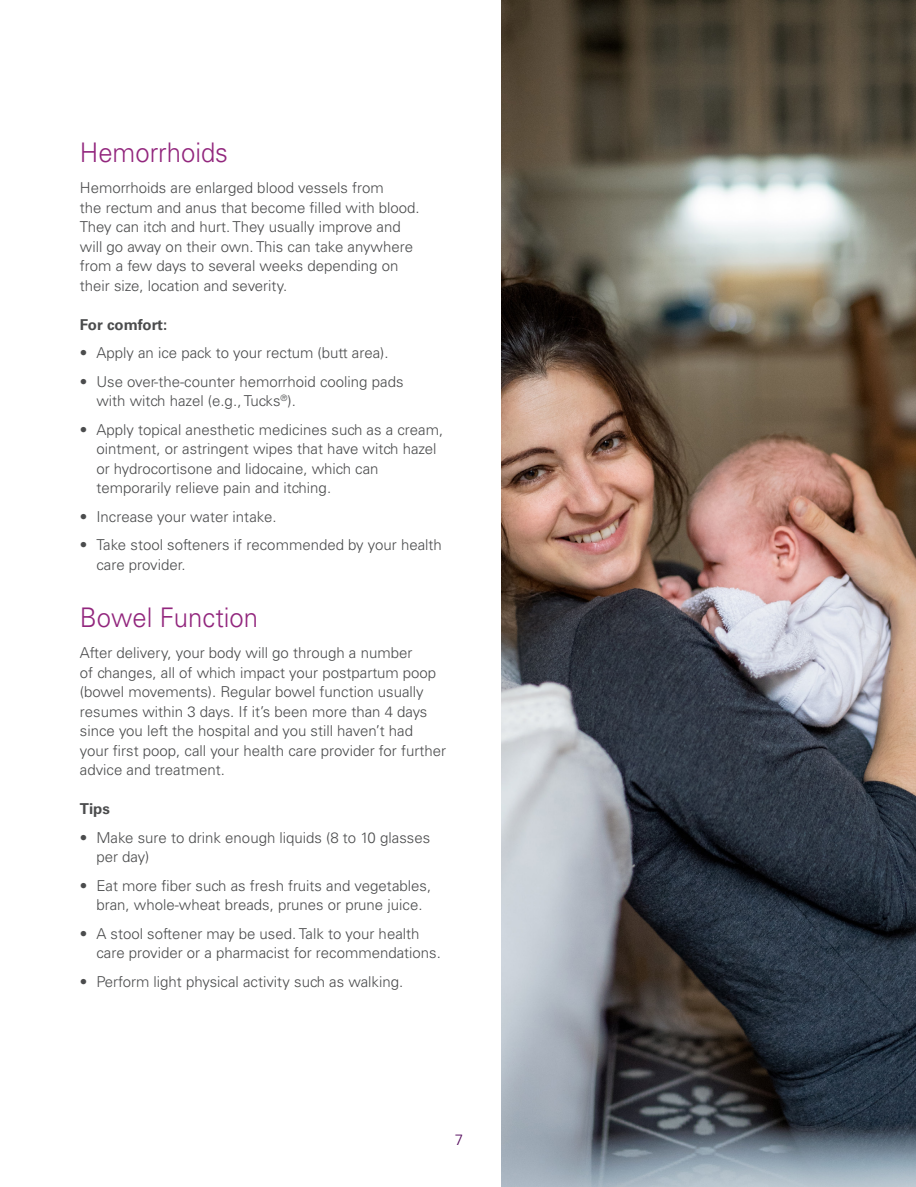
<style>
.page{position:relative;width:916px;height:1187px;background:#fff}
.page>*{position:absolute;margin:0;border:0;box-sizing:border-box;transform-origin:0 0}
.t1{font:300 27px "Univers LT Std";color:#92267d;scale:.95 1}
.t2{font:300 15px/19.5px "Univers LT Std";color:#4b4c4d}
.t3{font:700 15px "Univers LT Std";color:#4b4c4d}
.t4{font:300 15px "Univers LT Std";color:#53085b}
</style>
<div class="page">
<img style="left:501px;top:0;width:415px;height:1187px">
<p class="t1" style="left:80px;top:136px;width:158px">Hemorrhoids</p>
<p class="t2" style="left:80px;top:178px;width:341px">Hemorrhoids are enlarged blood vessels from<br>the rectum and anus that become filled with blood.<br>They can itch and hurt. They usually improve and will go away on their own. This can take anywhere from a few days to several weeks depending on their size, location and severity.</p>
<p class="t3" style="left:80px;top:315px;width:89px">For comfort:</p>
<p class="t2" style="left:80px;top:343px;width:310px">• Apply an ice pack to your rectum (butt area).</p>
<p class="t2" style="left:96px;top:372px;width:309px;text-indent:-16px">• Use over-the-counter hemorrhoid cooling pads with witch hazel (e.g., Tucks<sup>®</sup>).</p>
<p class="t2" style="left:96px;top:420px;width:348px;text-indent:-16px">• Apply topical anesthetic medicines such as a cream, ointment, or astringent wipes that have witch hazel or hydrocortisone and lidocaine, which can temporarily relieve pain and itching.</p>
<p class="t2" style="left:80px;top:507px;width:198px">• Increase your water intake.</p>
<p class="t2" style="left:96px;top:535px;width:347px;text-indent:-16px">• Take stool softeners if recommended by your health care provider.</p>
<p class="t1" style="left:80px;top:601px;width:189px">Bowel Function</p>
<p class="t2" style="left:80px;top:643px;width:368px">After delivery, your body will go through a number<br>of changes, all of which impact your postpartum poop (bowel movements). Regular bowel function usually resumes within 3 days. If it’s been more than 4 days since you left the hospital and you still haven’t had<br>your first poop, call your health care provider for further advice and treatment.</p>
<p class="t3" style="left:80px;top:800px;width:31px">Tips</p>
<p class="t2" style="left:96px;top:828px;width:335px;text-indent:-16px">• Make sure to drink enough liquids (8 to 10 glasses per day)</p>
<p class="t2" style="left:80px;top:876px;width:353px;text-align:center">• Eat more fiber such as fresh fruits and vegetables, bran, whole-wheat breads, prunes or prune juice.</p>
<p class="t2" style="left:96px;top:924px;width:346px;text-indent:-16px">• A stool softener may be used. Talk to your health care provider or a pharmacist for recommendations.</p>
<p class="t2" style="left:80px;top:972px;width:325px">• Perform light physical activity such as walking.</p>
<p class="t4" style="left:455px;top:1130px;width:10px">7</p>
</div>
